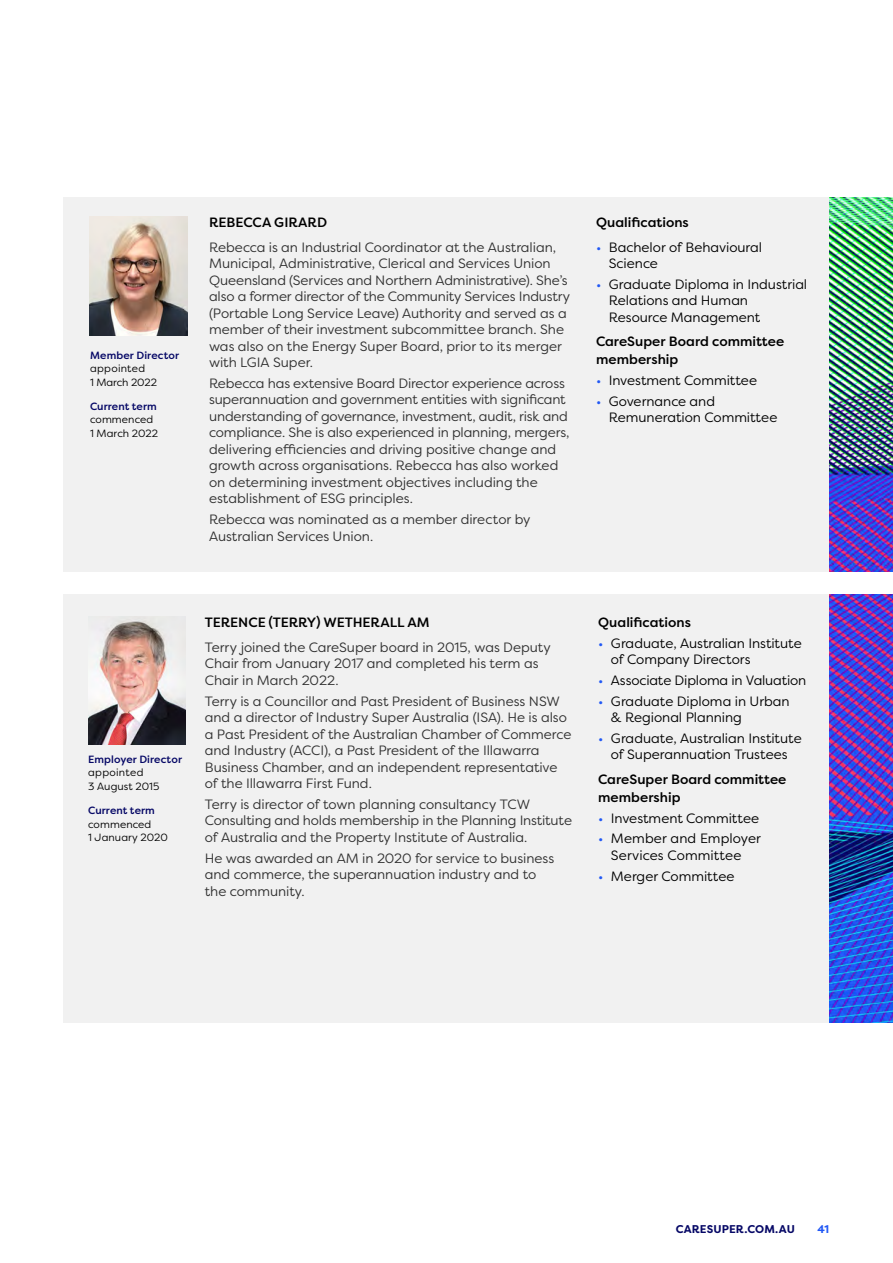
<style>
.page{position:relative;width:893px;height:1263px;background:#fff}
.page>*{position:absolute;margin:0;border:0;box-sizing:border-box;transform-origin:0 0}
.t1{font:13.5px/16.5px "Filson Pro";letter-spacing:-.005em;color:#303030}
.t2{font:13.5px/16.5px "Filson Pro";color:#000}
.t3{font:500 13.5px/18px "Filson Pro";color:#000}
.t4{font:700 11.25px "Filson Pro";letter-spacing:.01em;color:#060866}
.t5{font:700 11.25px "Filson Pro";color:#2158f5}
.t6{font:10.5px/13.5px "Filson Pro";letter-spacing:.01em;color:#000}
.t7{font:500 10.5px "Filson Pro";letter-spacing:.01em;color:#060866}
.s1{color:#2158f5}
</style>
<div class="page">
<img style="left:829px;top:197px;width:64px;height:375px">
<img style="left:829px;top:595px;width:64px;height:428px">
<div style="left:64px;top:197px;width:765px;height:375px;background:#f1f1f1"></div>
<img style="left:90px;top:216px;width:97px;height:119px">
<div style="left:64px;top:595px;width:765px;height:428px;background:#f1f1f1"></div>
<img style="left:88px;top:617px;width:98px;height:127px">
<p class="t7" style="left:90px;top:348px;width:90px">Member Director</p>
<p class="t6" style="left:90px;top:361px;width:69px">appointed<br>1 March 2022</p>
<p class="t7" style="left:90px;top:399px;width:68px">Current term</p>
<p class="t6" style="left:90px;top:412px;width:70px">commenced<br>1 March 2022</p>
<p class="t3" style="left:209px;top:213px;width:119px">REBECCA GIRARD</p>
<p class="t1" style="left:209px;top:238px;width:363px">Rebecca is an Industrial Coordinator at the Australian, Municipal, Administrative, Clerical and Services Union Queensland (Services and Northern Administrative). She’s also a former director of the Community Services Industry (Portable Long Service Leave) Authority and served as a member of their investment subcommittee branch. She was also on the Energy Super Board, prior to its merger with LGIA Super.</p>
<p class="t1" style="left:209px;top:374px;width:362px">Rebecca has extensive Board Director experience across superannuation and government entities with significant understanding of governance, investment, audit, risk and compliance. She is also experienced in planning, mergers, delivering efficiencies and driving positive change and growth across organisations. Rebecca has also worked on determining investment objectives including the establishment of ESG principles.</p>
<p class="t1" style="left:209px;top:511px;width:323px">Rebecca was nominated as a member director by<br>Australian Services Union.</p>
<p class="t3" style="left:596px;top:213px;width:94px">Qualifications</p>
<p class="t2" style="left:609px;top:238px;width:155px;text-indent:-13px"><span class="s1">•</span> Bachelor of Behavioural<br>Science</p>
<p class="t2" style="left:609px;top:275px;width:200px;text-indent:-13px"><span class="s1">•</span> Graduate Diploma in Industrial<br>Relations and Human<br>Resource Management</p>
<p class="t3" style="left:596px;top:332px;width:190px">CareSuper Board committee membership</p>
<p class="t2" style="left:596px;top:372px;width:163px"><span class="s1">•</span> Investment Committee</p>
<p class="t2" style="left:609px;top:392px;width:170px;text-indent:-13px"><span class="s1">•</span> Governance and<br>Remuneration Committee</p>
<p class="t7" style="left:88px;top:752px;width:95px">Employer Director</p>
<p class="t6" style="left:88px;top:766px;width:73px">appointed<br>3 August 2015</p>
<p class="t7" style="left:88px;top:803px;width:68px">Current term</p>
<p class="t6" style="left:88px;top:817px;width:81px">commenced<br>1 January 2020</p>
<p class="t3" style="left:205px;top:613px;width:226px">TERENCE (TERRY) WETHERALL AM</p>
<p class="t1" style="left:205px;top:639px;width:347px">Terry joined the CareSuper board in 2015, was Deputy<br>Chair from January 2017 and completed his term as<br>Chair in March 2022.</p>
<p class="t1" style="left:205px;top:692px;width:368px">Terry is a Councillor and Past President of Business NSW and a director of Industry Super Australia (ISA). He is also a Past President of the Australian Chamber of Commerce and Industry (ACCI), a Past President of the Illawarra Business Chamber, and an independent representative of the Illawarra First Fund.</p>
<p class="t1" style="left:205px;top:796px;width:369px">Terry is director of town planning consultancy TCW<br>Consulting and holds membership in the Planning Institute of Australia and the Property Institute of Australia.</p>
<p class="t1" style="left:205px;top:849px;width:351px">He was awarded an AM in 2020 for service to business and commerce, the superannuation industry and to the community.</p>
<p class="t3" style="left:598px;top:613px;width:94px">Qualifications</p>
<p class="t2" style="left:611px;top:634px;width:192px;text-indent:-13px"><span class="s1">•</span> Graduate, Australian Institute of Company Directors</p>
<p class="t2" style="left:598px;top:672px;width:210px"><span class="s1">•</span> Associate Diploma in Valuation</p>
<p class="t2" style="left:611px;top:692px;width:180px;text-indent:-13px"><span class="s1">•</span> Graduate Diploma in Urban &amp; Regional Planning</p>
<p class="t2" style="left:598px;top:730px;width:205px;text-align:center"><span class="s1">•</span> Graduate, Australian Institute of Superannuation Trustees</p>
<p class="t3" style="left:598px;top:770px;width:190px">CareSuper Board committee membership</p>
<p class="t2" style="left:598px;top:809px;width:163px"><span class="s1">•</span> Investment Committee</p>
<p class="t2" style="left:598px;top:830px;width:164px;text-align:center"><span class="s1">•</span> Member and Employer<br>Services Committee</p>
<p class="t2" style="left:598px;top:867px;width:138px"><span class="s1">•</span> Merger Committee</p>
<p class="t4" style="left:676px;top:1221px;width:121px">CARESUPER.COM.AU</p>
<p class="t5" style="left:817px;top:1221px;width:13px">41</p>
</div>
